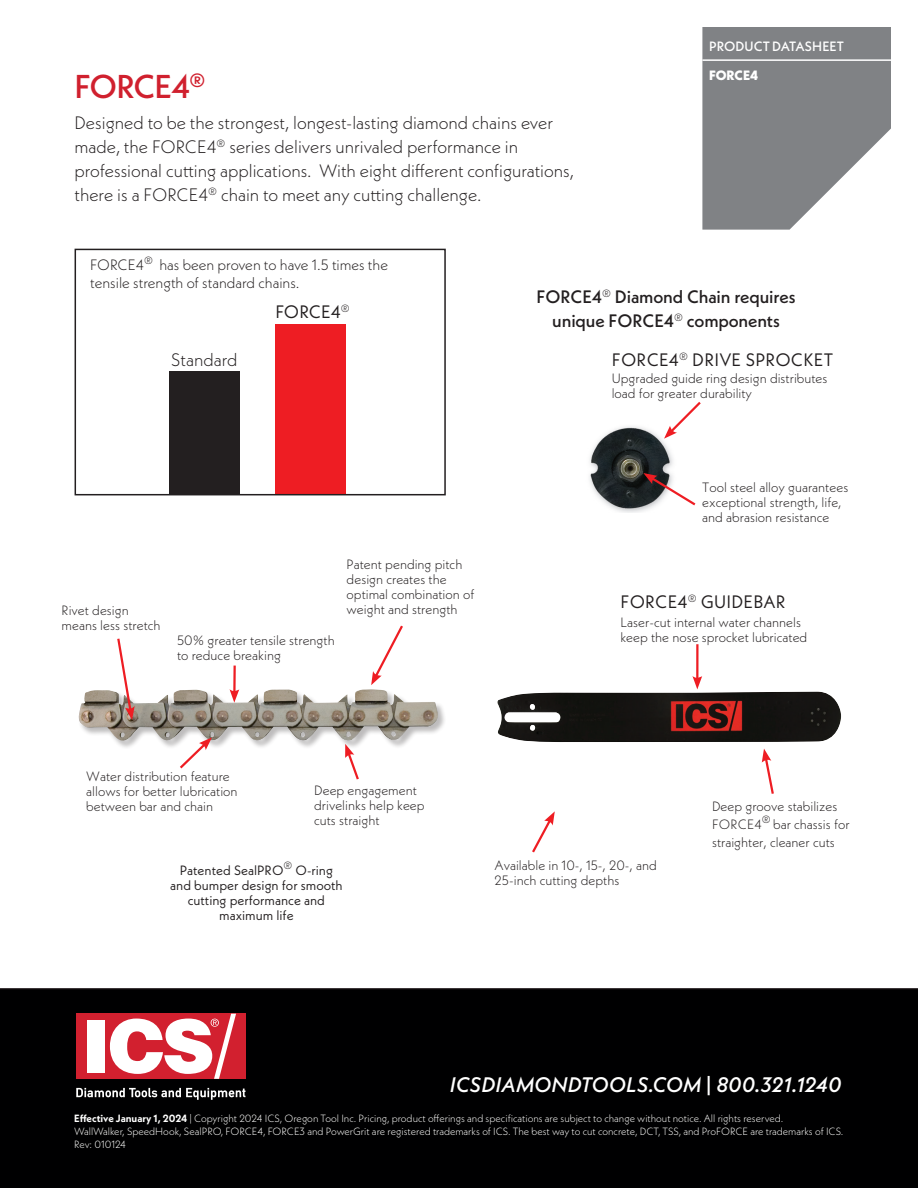
<style>
.page{position:relative;width:918px;height:1188px;background:#fff}
.page>*{position:absolute;margin:0;border:0;box-sizing:border-box;transform-origin:0 0}
.H1_Header{font:500 33px "Neue Kabel";letter-spacing:-.03em;color:#d0202e}
.t1{font:italic 500 21px "Neue Kabel";letter-spacing:.01em;color:#fff}
.t2{font:300 18px/24px "Neue Kabel";color:#231f20}
.t3{font:500 18px/24px "Neue Kabel";letter-spacing:-.01em;color:#231f20;text-align:center}
.Bullets_08{font:18px "Neue Kabel";letter-spacing:.01em;color:#231f20}
.t4{font:300 15px "Neue Kabel";color:#231f20}
.Bullets_08-2{font:300 13.5px/15px "Neue Kabel";color:#231f20}
.Bullets_08-3{font:13.5px/15px "Neue Kabel";color:#231f20;text-align:center}
.t5{font:500 13.5px "Neue Kabel";letter-spacing:.005em;color:#fff}
.t6{font:800 13.5px "Neue Kabel";letter-spacing:-.005em;color:#fff}
.t7{font:300 10.5px/12.6px "Neue Kabel";color:#fff}
.s1{font-style:normal}
.s2{font-weight:700}
</style>
<div class="page">
<svg style="left:702px;top:27px;width:189px;height:203px;background:#929496"></svg>
<hr style="left:702px;top:59px;width:189px;height:2px;background:#fff">
<div style="left:0;top:988px;width:918px;height:200px;background:#000001"></div>
<svg style="left:76px;top:1088px;width:169px;height:12px"></svg>
<div style="left:76px;top:1014px;width:170px;height:65px;background:#d2202f"></div>
<div style="left:88px;top:1020px;width:17px;height:53px;background:#fff"></div>
<svg style="left:110px;top:1014px;width:126px;height:65px"></svg>
<img style="left:497px;top:692px;width:344px;height:50px">
<img style="left:590px;top:426px;width:83px;height:87px">
<svg style="left:643px;top:473px;width:53px;height:35px"></svg>
<svg style="left:664px;top:402px;width:37px;height:37px"></svg>
<svg style="left:762px;top:749px;width:12px;height:45px"></svg>
<hr style="left:696px;top:644px;width:3px;height:36px;background:#ee1d23">
<svg style="left:692px;top:676px;width:10px;height:13px"></svg>
<svg style="left:532px;top:811px;width:23px;height:42px"></svg>
<div style="left:78px;top:689px;width:369px;height:60px;background:#231f20;opacity:.3"></div>
<img style="left:78px;top:689px;width:292px;height:53px">
<hr style="left:233px;top:666px;width:3px;height:27px;background:#ee1d23">
<svg style="left:230px;top:689px;width:9px;height:14px"></svg>
<svg style="left:177px;top:737px;width:35px;height:32px"></svg>
<svg style="left:116px;top:638px;width:19px;height:82px"></svg>
<svg style="left:371px;top:625px;width:32px;height:60px"></svg>
<svg style="left:345px;top:744px;width:16px;height:36px"></svg>
<div style="left:276px;top:324px;width:70px;height:171px;background:#ee1d23"></div>
<div style="left:169px;top:371px;width:70px;height:124px;background:#231f20"></div>
<div style="left:75px;top:249px;width:371px;height:246px;border:2px solid #231f20"></div>
<p class="H1_Header" style="left:75px;top:65px;width:132px">FORCE4<sup>®</sup></p>
<p class="t2" style="left:75px;top:110px;width:501px">Designed to be the strongest, longest-lasting diamond chains ever made, the FORCE4<sup>®</sup> series delivers unrivaled performance in professional cutting applications. With eight different configurations, there is a FORCE4<sup>®</sup> chain to meet any cutting challenge.</p>
<p class="t5" style="left:709px;top:37px;width:136px">PRODUCT DATASHEET</p>
<p class="t6" style="left:709px;top:67px;width:51px">FORCE4</p>
<p class="t4" style="left:90px;top:256px;width:299px">FORCE4<sup>®</sup> has been proven to have 1.5 times the</p>
<p class="t4" style="left:90px;top:274px;width:211px">tensile strength of standard chains.</p>
<p class="t2" style="left:171px;top:348px;width:68px">Standard</p>
<p class="Bullets_08" style="left:275px;top:300px;width:76px">FORCE4<sup>®</sup></p>
<p class="Bullets_08-2" style="left:62px;top:603px;width:100px">Rivet design means less stretch</p>
<p class="Bullets_08-2" style="left:177px;top:633px;width:159px">50% greater tensile strength to reduce breaking</p>
<p class="Bullets_08-2" style="left:347px;top:557px;width:129px">Patent pending pitch design creates the optimal combination of weight and strength</p>
<p class="t3" style="left:537px;top:285px;width:260px">FORCE4<sup>®</sup> Diamond Chain requires unique FORCE4<sup>®</sup> components</p>
<p class="Bullets_08" style="left:612px;top:348px;width:223px">FORCE4<sup>®</sup> DRIVE SPROCKET</p>
<p class="Bullets_08-2" style="left:612px;top:370px;width:217px">Upgraded guide ring design distributes load for greater durability</p>
<p class="Bullets_08-2" style="left:702px;top:480px;width:148px">Tool steel alloy guarantees exceptional strength, life, and abrasion resistance</p>
<p class="Bullets_08" style="left:620px;top:590px;width:167px">FORCE4<sup>®</sup> GUIDEBAR</p>
<p class="Bullets_08-2" style="left:620px;top:614px;width:189px">Laser-cut internal water channels keep the nose sprocket lubricated</p>
<p class="Bullets_08-2" style="left:86px;top:769px;width:153px">Water distribution feature allows for better lubrication between bar and chain</p>
<p class="Bullets_08-2" style="left:314px;top:782px;width:112px">Deep engagement drivelinks help keep cuts straight</p>
<p class="Bullets_08-3" style="left:170px;top:863px;width:174px">Patented SealPRO<sup>®</sup> O-ring and bumper design for smooth cutting performance and maximum life</p>
<p class="Bullets_08-2" style="left:495px;top:857px;width:164px">Available in 10-, 15-, 20-, and<br>25-inch cutting depths</p>
<p class="Bullets_08-2" style="left:712px;top:797px;width:139px;line-height:18px">Deep groove stabilizes<br>FORCE4<sup>®</sup> bar chassis for straighter, cleaner cuts</p>
<h2 class="t1" style="left:450px;top:1071px;width:393px">ICSDIAMONDTOOLS.COM <span class="s1">|</span> 800.321.1240</h2>
<p class="t7" style="left:74px;top:1112px;width:771px"><span class="s2">Effective January 1, 2024</span> | Copyright 2024 ICS, Oregon Tool Inc. Pricing, product offerings and specifications are subject to change without notice. All rights reserved.<br>WallWalker, SpeedHook, SealPRO, FORCE4, FORCE3 and PowerGrit are registered trademarks of ICS. The best way to cut concrete, DCT, TSS, and ProFORCE are trademarks of ICS.<br>Rev: 010124</p>
</div>
